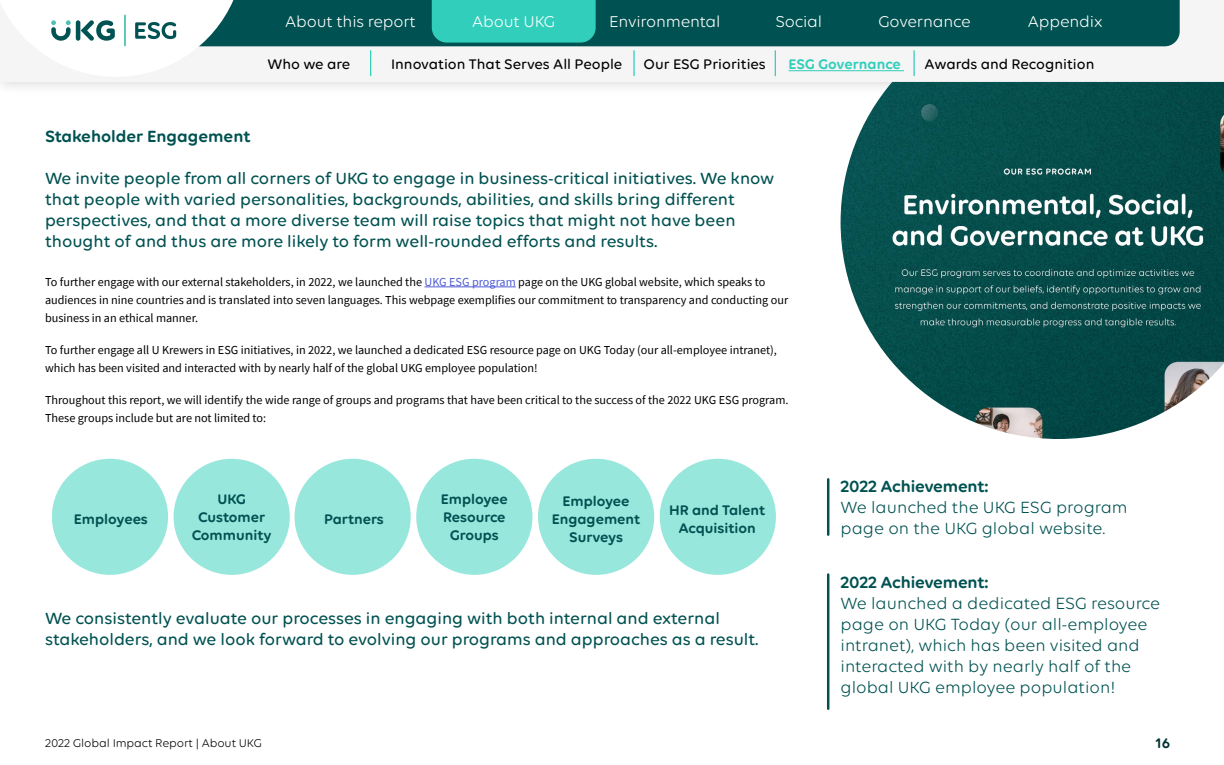
<style>
.page{position:relative;width:1224px;height:765px;background:#fff}
.page>*{position:absolute;margin:0;border:0;box-sizing:border-box;transform-origin:0 0}
.Callout_1{font:500 17.5px/21px "Volte Rounded";color:#005151}
.Callout_1-2{font:17.5px/21px "Volte Rounded";color:#005151}
.Section_Bullet_Heade{font:600 17.5px "Volte Rounded";letter-spacing:-.01em;color:#005151}
.t1{font:16.88px "Volte Rounded";letter-spacing:-.01em;color:#fff}
.Callout_1-3{font:600 15px/18px "Volte Rounded";color:#005151;text-align:center}
.t2{font:500 15px "Volte Rounded";color:#000}
.t3{font:600 15px "Volte Rounded";color:#30cebb}
.t4{font:600 15px "Volte Rounded";color:#003133}
.Section_body_text_1{font:12.25px/18.1px "Source Sans Pro";color:#000}
.t5{font:12.25px "Volte Rounded";letter-spacing:-.01em;color:#000}
.s1{color:#4f5cd6}
</style>
<div class="page">
<div style="left:0;top:0;width:1223px;height:96px;background:#000;opacity:.15"></div>
<div style="left:0;top:0;width:1223px;height:82px;background:#f5f5f5"></div>
<div style="left:233px;top:0;width:946px;height:46px;background:#005151"></div>
<svg style="left:51px;top:1px;width:182px;height:46px"></svg>
<hr style="left:124px;top:15px;width:2px;height:31px;background:#4ec1b4">
<div style="left:432px;top:0;width:163px;height:43px;background:#30cebb"></div>
<img style="left:840px;top:82px;width:383px;height:357px">
<hr style="left:424px;top:287px;width:92px;height:1px;background:#4f5cd6">
<hr style="left:826px;top:479px;width:3px;height:56px;background:#005151">
<hr style="left:826px;top:575px;width:3px;height:134px;background:#005151">
<div style="left:52px;top:459px;width:116px;height:116px;background:#97e7dd;border-radius:50%"></div>
<div style="left:294px;top:459px;width:117px;height:116px;background:#97e7dd;border-radius:50%"></div>
<div style="left:538px;top:459px;width:116px;height:116px;background:#97e7dd;border-radius:50%"></div>
<div style="left:173px;top:459px;width:117px;height:116px;background:#97e7dd;border-radius:50%"></div>
<div style="left:416px;top:459px;width:116px;height:116px;background:#97e7dd;border-radius:50%"></div>
<div style="left:659px;top:459px;width:116px;height:116px;background:#97e7dd;border-radius:50%"></div>
<hr style="left:788px;top:70px;width:116px;height:1px;background:#30cebb">
<svg style="left:370px;top:51px;width:1px;height:25px"></svg>
<svg style="left:633px;top:51px;width:1px;height:25px"></svg>
<svg style="left:774px;top:51px;width:1px;height:25px"></svg>
<svg style="left:913px;top:51px;width:1px;height:25px"></svg>
<h2 class="t1" style="left:285px;top:12px;width:132px">About this report</h2>
<h2 class="t1" style="left:472px;top:12px;width:84px">About UKG</h2>
<h2 class="t1" style="left:609px;top:12px;width:113px">Environmental</h2>
<h2 class="t1" style="left:775px;top:12px;width:48px">Social</h2>
<h2 class="t1" style="left:878px;top:12px;width:94px">Governance</h2>
<h2 class="t1" style="left:1027px;top:12px;width:76px">Appendix</h2>
<p class="t2" style="left:267px;top:55px;width:84px">Who we are</p>
<p class="t2" style="left:391px;top:55px;width:233px">Innovation That Serves All People</p>
<p class="t2" style="left:643px;top:55px;width:124px">Our ESG Priorities</p>
<p class="t3" style="left:788px;top:55px;width:114px">ESG Governance</p>
<p class="t2" style="left:924px;top:55px;width:171px">Awards and Recognition</p>
<p class="Section_Bullet_Heade" style="left:45px;top:126px;width:207px">Stakeholder Engagement</p>
<p class="Callout_1" style="left:45px;top:167px;width:730px">We invite people from all corners of UKG to engage in business-critical initiatives. We know that people with varied personalities, backgrounds, abilities, and skills bring different perspectives, and that a more diverse team will raise topics that might not have been thought of and thus are more likely to form well-rounded efforts and results.</p>
<p class="Section_body_text_1" style="left:45px;top:273px;width:744px">To further engage with our external stakeholders, in 2022, we launched the <span class="s1">UKG ESG program</span> page on the UKG global website, which speaks to audiences in nine countries and is translated into seven languages. This webpage exemplifies our commitment to transparency and conducting our business in an ethical manner.</p>
<p class="Section_body_text_1" style="left:45px;top:341px;width:733px">To further engage all U Krewers in ESG initiatives, in 2022, we launched a dedicated ESG resource page on UKG Today (our all-employee intranet), which has been visited and interacted with by nearly half of the global UKG employee population!</p>
<p class="Section_body_text_1" style="left:45px;top:390px;width:745px">Throughout this report, we will identify the wide range of groups and programs that have been critical to the success of the 2022 UKG ESG program.<br>These groups include but are not limited to:</p>
<p class="Callout_1-3" style="left:74px;top:510px;width:75px">Employees</p>
<p class="Callout_1-3" style="left:192px;top:490px;width:81px">UKG<br>Customer<br>Community</p>
<p class="Callout_1-3" style="left:324px;top:510px;width:61px">Partners</p>
<p class="Callout_1-3" style="left:441px;top:490px;width:69px">Employee<br>Resource<br>Groups</p>
<p class="Callout_1-3" style="left:552px;top:492px;width:90px">Employee<br>Engagement<br>Surveys</p>
<p class="Callout_1-3" style="left:669px;top:501px;width:98px">HR and Talent<br>Acquisition</p>
<p class="Callout_1" style="left:45px;top:608px;width:715px">We consistently evaluate our processes in engaging with both internal and external stakeholders, and we look forward to evolving our programs and approaches as a result.</p>
<p class="t5" style="left:45px;top:736px;width:218px">2022 Global Impact Report | About UKG</p>
<p class="Section_Bullet_Heade" style="left:840px;top:476px;width:149px">2022 Achievement:</p>
<p class="Callout_1-2" style="left:840px;top:497px;width:288px">We launched the UKG ESG program page on the UKG global website.</p>
<p class="Section_Bullet_Heade" style="left:840px;top:572px;width:149px">2022 Achievement:</p>
<p class="Callout_1-2" style="left:840px;top:592px;width:321px">We launched a dedicated ESG resource page on UKG Today (our all-employee intranet), which has been visited and interacted with by nearly half of the global UKG employee population!</p>
<p class="t4" style="left:1155px;top:734px;width:17px">16</p>
</div>
